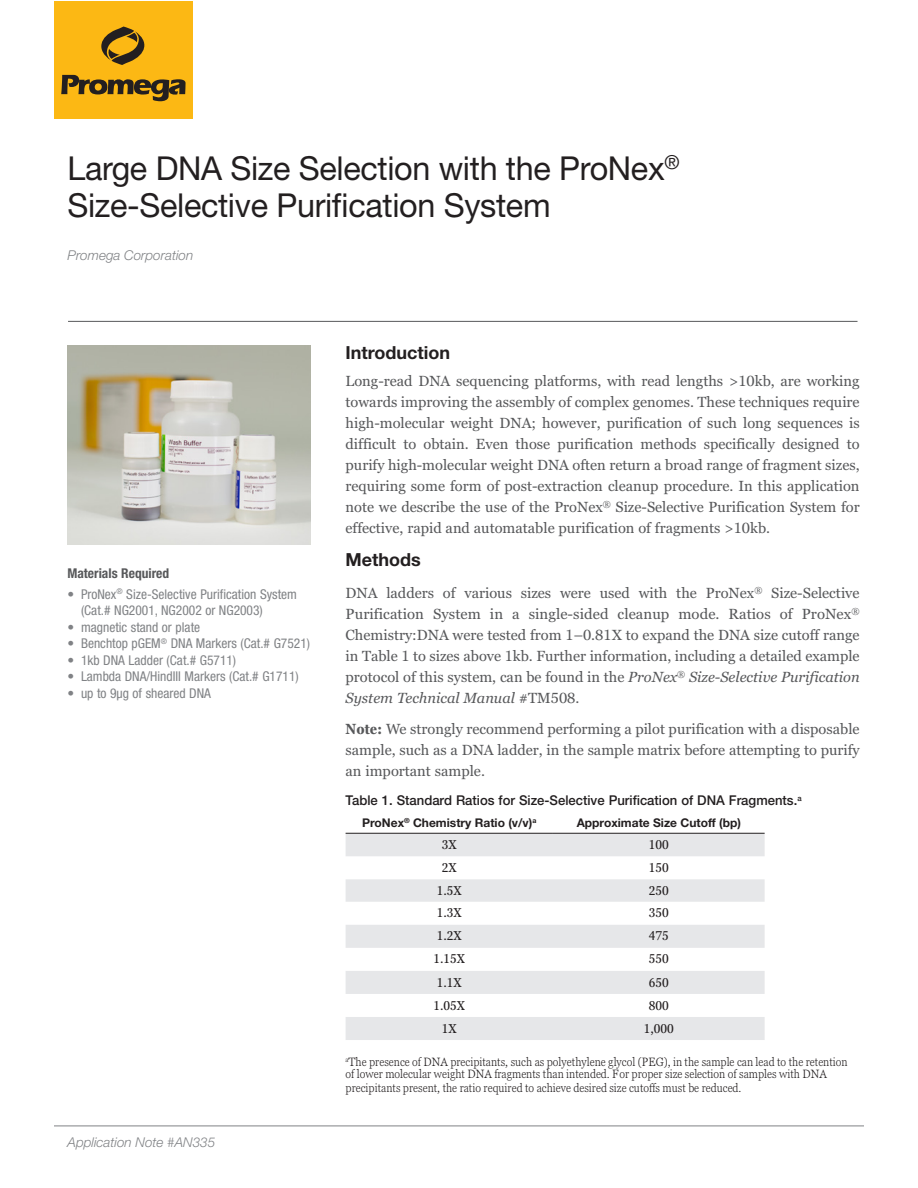
<style>
.page{position:relative;width:918px;height:1188px;background:#fff}
.page>*{position:absolute;margin:0;border:0;box-sizing:border-box;transform-origin:0 0}
.Titles{font:33px/37.5px "Helvetica Neue LT Std";letter-spacing:-.01em;color:#231f20}
.Subhead{font:700 18px "Helvetica Neue LT Std";color:#231f20}
.Body{font:700 18px "Helvetica Neue LT Std";color:#231f20}
.Body-2{font:14.7px/21px "Georgia Pro";color:#57585a;text-align:justify}
.Sidebar_Headers{font:condensed 13.5px/16.5px "Helvetica Neue LT Std";color:#808285}
.Body-3{font:500 13.5px "Helvetica Neue";color:#231f20}
.Footer_Application_N{font:italic 300 13.5px "Helvetica Neue";color:#808285}
.Footer_Application_N-2{font:italic 300 13.5px "Helvetica Neue LT Std";color:#808285}
.Sidebar_Headers-2{font:700 condensed 13.5px "Helvetica Neue LT Std";color:#57585a}
.Table_body{font:condensed 12.75px "Georgia Pro";color:#231f20}
.Table_footnote{font:300 condensed 12px/12px "Georgia Pro";color:#231f20}
.Table_Header{font:700 12px "Helvetica Neue";color:#231f20}
.s1{font-style:italic}
.s2{font-weight:700;font-stretch:condensed}
</style>
<div class="page">
<hr style="left:68px;top:321px;width:790px;height:1px;background:#57585a">
<hr style="left:54px;top:1126px;width:810px;height:1px;background:#808285">
<div style="left:54px;top:2px;width:139px;height:117px;background:#fcb814"></div>
<svg style="left:101px;top:27px;width:44px;height:38px"></svg>
<svg style="left:61px;top:75px;width:125px;height:26px"></svg>
<svg style="left:346px;top:834px;width:419px;height:206px;fill:#e6e7e9"></svg>
<hr style="left:346px;top:833px;width:207px;height:1px;background:#231f20">
<hr style="left:553px;top:833px;width:212px;height:1px;background:#231f20">
<img style="left:68px;top:346px;width:242px;height:198px">
<p class="Titles" style="left:68px;top:149px;width:614px">Large DNA Size Selection with the ProNex<sup>®<br></sup>Size-Selective Purification System</p>
<p class="Footer_Application_N-2" style="left:68px;top:247px;width:127px">Promega Corporation</p>
<p class="Sidebar_Headers-2" style="left:68px;top:565px;width:103px">Materials Required</p>
<p class="Sidebar_Headers" style="left:81px;top:586px;width:218px;text-indent:-14px">• ProNex<sup>®</sup> Size-Selective Purification System (Cat.# NG2001, NG2002 or NG2003)</p>
<p class="Sidebar_Headers" style="left:68px;top:619px;width:134px">• magnetic stand or plate</p>
<p class="Sidebar_Headers" style="left:68px;top:635px;width:244px">• Benchtop pGEM<sup>®</sup> DNA Markers (Cat.# G7521)</p>
<p class="Sidebar_Headers" style="left:68px;top:652px;width:170px">• 1kb DNA Ladder (Cat.# G5711)</p>
<p class="Sidebar_Headers" style="left:68px;top:668px;width:233px">• Lambda DNA/HindIII Markers (Cat.# G1711)</p>
<p class="Sidebar_Headers" style="left:68px;top:685px;width:145px">• up to 9μg of sheared DNA</p>
<p class="Footer_Application_N" style="left:68px;top:1134px;width:149px">Application Note #AN335</p>
<p class="Subhead" style="left:346px;top:341px;width:106px">Introduction</p>
<p class="Body-2" style="left:346px;top:371px;width:516px">Long-read DNA sequencing platforms, with read lengths &gt;10kb, are working towards improving the assembly of complex genomes. These techniques require high-molecular weight DNA; however, purification of such long sequences is difficult to obtain. Even those purification methods specifically designed to purify high-molecular weight DNA often return a broad range of fragment sizes, requiring some form of post-extraction cleanup procedure. In this application note we describe the use of the ProNex<sup>®</sup> Size-Selective Purification System for effective, rapid and automatable purification of fragments &gt;10kb.</p>
<p class="Body" style="left:346px;top:548px;width:77px">Methods</p>
<p class="Body-2" style="left:346px;top:583px;width:516px">DNA ladders of various sizes were used with the ProNex<sup>®</sup> Size-Selective Purification System in a single-sided cleanup mode. Ratios of ProNex<sup>® </sup>Chemistry:DNA were tested from 1–0.81X to expand the DNA size cutoff range in Table 1 to sizes above 1kb. Further information, including a detailed example protocol of this system, can be found in the <span class="s1">ProNex</span><sup>®</sup> <span class="s1">Size-Selective Purification System Technical Manual</span> #TM508.</p>
<p class="Body-2" style="left:346px;top:719px;width:516px"><span class="s2">Note:</span> We strongly recommend performing a pilot purification with a disposable sample, such as a DNA ladder, in the sample matrix before attempting to purify an important sample.</p>
<p class="Body-3" style="left:346px;top:792px;width:457px">Table 1. Standard Ratios for Size-Selective Purification of DNA Fragments.<sup>a</sup></p>
<p class="Table_Header" style="left:362px;top:816px;width:176px">ProNex<sup>®</sup> Chemistry Ratio (v/v)<sup>a</sup></p>
<p class="Table_Header" style="left:577px;top:816px;width:166px">Approximate Size Cutoff (bp)</p>
<p class="Table_body" style="left:442px;top:837px;width:16px">3X</p>
<p class="Table_body" style="left:649px;top:837px;width:22px">100</p>
<p class="Table_body" style="left:442px;top:860px;width:16px">2X</p>
<p class="Table_body" style="left:649px;top:860px;width:22px">150</p>
<p class="Table_body" style="left:437px;top:883px;width:27px">1.5X</p>
<p class="Table_body" style="left:649px;top:883px;width:22px">250</p>
<p class="Table_body" style="left:437px;top:906px;width:27px">1.3X</p>
<p class="Table_body" style="left:649px;top:906px;width:22px">350</p>
<p class="Table_body" style="left:437px;top:929px;width:27px">1.2X</p>
<p class="Table_body" style="left:649px;top:929px;width:22px">475</p>
<p class="Table_body" style="left:433px;top:952px;width:33px">1.15X</p>
<p class="Table_body" style="left:649px;top:952px;width:22px">550</p>
<p class="Table_body" style="left:437px;top:975px;width:27px">1.1X</p>
<p class="Table_body" style="left:649px;top:975px;width:22px">650</p>
<p class="Table_body" style="left:433px;top:998px;width:33px">1.05X</p>
<p class="Table_body" style="left:649px;top:998px;width:22px">800</p>
<p class="Table_body" style="left:442px;top:1021px;width:16px">1X</p>
<p class="Table_body" style="left:644px;top:1021px;width:32px">1,000</p>
<p class="Table_footnote" style="left:346px;top:1056px;width:504px"><sup>a</sup>The presence of DNA precipitants, such as polyethylene glycol (PEG), in the sample can lead to the retention of lower molecular weight DNA fragments than intended. For proper size selection of samples with DNA</p>
<p class="Table_footnote" style="left:346px;top:1082px;width:397px">precipitants present, the ratio required to achieve desired size cutoffs must be reduced.</p>
</div>
